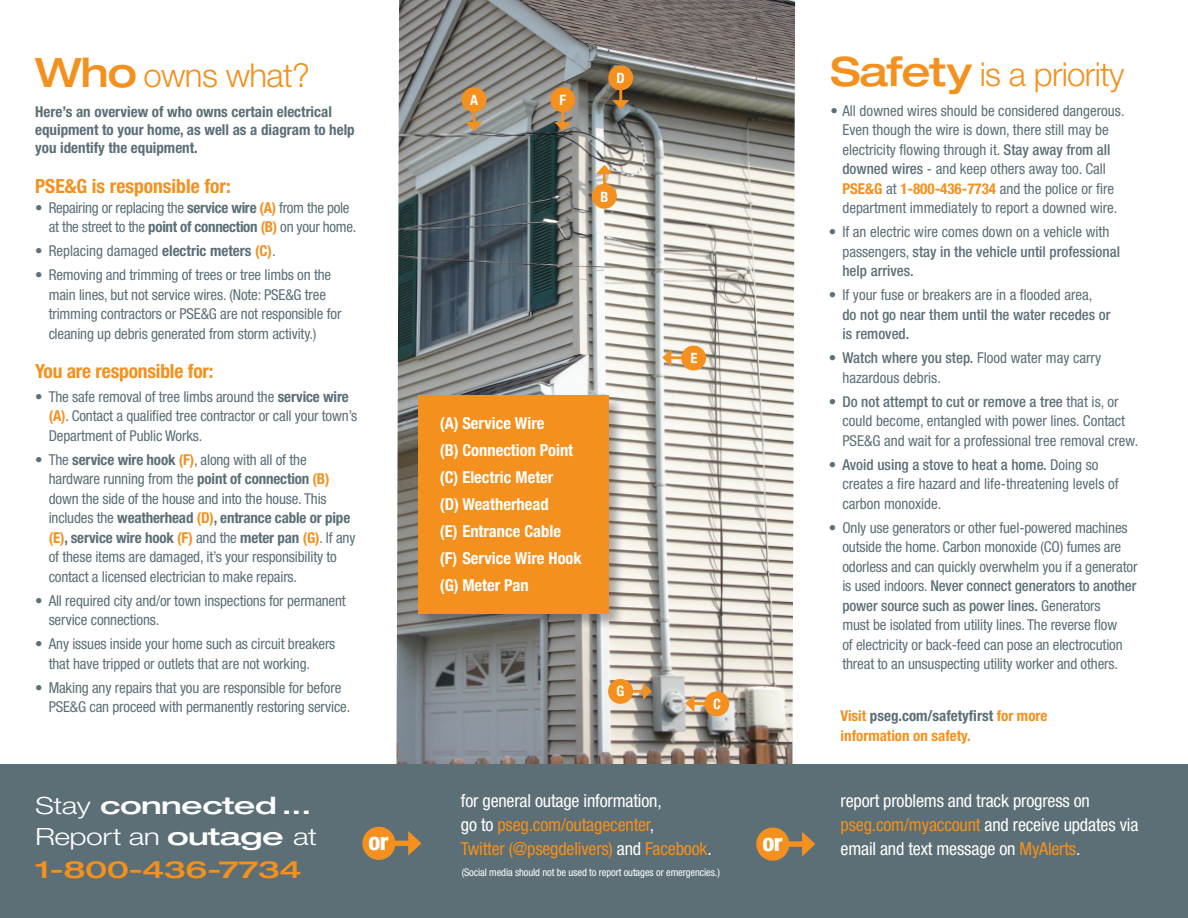
<style>
.page{position:relative;width:1188px;height:918px;background:#fff}
.page>*{position:absolute;margin:0;border:0;box-sizing:border-box;transform-origin:0 0}
.t1{font:300 33px "Helvetica Neue";letter-spacing:-.02em;color:#f4901d}
.t2{font:800 condensed 24px "Helvetica Neue";color:#fff}
.t3{font:500 expanded 23.7px/32.2px "Helvetica Neue";letter-spacing:-.02em;color:#fff;scale:1.26 1}
.t4{font:700 condensed 19.5px "Helvetica Neue";letter-spacing:-.01em;color:#f4901d}
.t5{font:condensed 18px/24px "Helvetica Neue";letter-spacing:-.01em;color:#fff}
.t6{font:condensed 18px/24px "Helvetica Neue";letter-spacing:-.01em;color:#f4901d}
.t7{font:700 condensed 16.5px/27px "Helvetica Neue";color:#fff}
.t8{font:condensed 15px/19.5px "Helvetica Neue";letter-spacing:-.01em;color:#5c6f76}
.t9{font:700 condensed 15px/18px "Helvetica Neue";color:#5c6f76}
.t10{font:700 condensed 15px/19.5px "Helvetica Neue";color:#f4901d}
.t11{font:500 condensed 15px/19.5px "Helvetica Neue";color:#5c6f76}
.t12{font:700 condensed 14.25px "Helvetica Neue";color:#fff}
.t13{font:condensed 10.5px "Helvetica Neue";letter-spacing:-.01em;color:#fff}
.s1{font-weight:500;font-stretch:expanded;font-size:40.5px}
.s2{font-weight:700}
.s3{font-weight:700;color:#f4901d}
.s4{font-weight:500}
.s5{color:#5c6f76}
.s6{font-weight:300;font-stretch:normal}
.s7{color:#f4901d}
.s8{color:#fff}
</style>
<div class="page">
<img style="left:396px;top:0;width:399px;height:764px">
<div style="left:462px;top:87px;width:25px;height:25px;background:#f4901d;border-radius:50%"></div>
<hr style="left:473px;top:100px;width:3px;height:25px;background:#f4901d">
<svg style="left:466px;top:122px;width:17px;height:9px"></svg>
<div style="left:550px;top:87px;width:25px;height:25px;background:#f4901d;border-radius:50%"></div>
<hr style="left:561px;top:100px;width:3px;height:25px;background:#f4901d">
<svg style="left:554px;top:122px;width:17px;height:9px"></svg>
<div style="left:608px;top:65px;width:25px;height:25px;background:#f4901d;border-radius:50%"></div>
<hr style="left:619px;top:78px;width:3px;height:25px;background:#f4901d">
<svg style="left:612px;top:100px;width:17px;height:9px"></svg>
<div style="left:681px;top:345px;width:25px;height:26px;background:#f4901d;border-radius:50%"></div>
<hr style="left:669px;top:356px;width:24px;height:3px;background:#f4901d">
<svg style="left:662px;top:349px;width:9px;height:17px"></svg>
<div style="left:704px;top:691px;width:25px;height:25px;background:#f4901d;border-radius:50%"></div>
<hr style="left:692px;top:702px;width:25px;height:3px;background:#f4901d">
<svg style="left:685px;top:695px;width:10px;height:17px"></svg>
<div style="left:592px;top:184px;width:25px;height:25px;background:#f4901d;border-radius:50%"></div>
<hr style="left:603px;top:171px;width:3px;height:25px;background:#f4901d">
<svg style="left:596px;top:165px;width:17px;height:9px"></svg>
<div style="left:608px;top:679px;width:25px;height:25px;background:#f4901d;border-radius:50%"></div>
<hr style="left:621px;top:690px;width:24px;height:3px;background:#f4901d">
<svg style="left:643px;top:683px;width:9px;height:17px"></svg>
<div style="left:417px;top:395px;width:207px;height:234px;background:#231f20;opacity:.35"></div>
<div style="left:418px;top:396px;width:190px;height:218px;background:#f4901d"></div>
<div style="left:0;top:764px;width:1188px;height:154px;background:#5c6f76"></div>
<div style="left:362px;top:827px;width:34px;height:33px;background:#f4901d;border-radius:50%"></div>
<div style="left:756px;top:828px;width:33px;height:33px;background:#f4901d;border-radius:50%"></div>
<div style="left:365px;top:841px;width:48px;height:5px;background:#f4901d"></div>
<svg style="left:408px;top:831px;width:14px;height:25px"></svg>
<div style="left:757px;top:841px;width:50px;height:6px;background:#f4901d"></div>
<svg style="left:802px;top:832px;width:13px;height:25px"></svg>
<h1 class="t1" style="left:35px;top:55px;width:276px"><span class="s1">Who</span> owns what?</h1>
<p class="t9" style="left:35px;top:102px;width:321px">Here’s an overview of who owns certain electrical equipment to your home, as well as a diagram to help you identify the equipment.</p>
<h3 class="t4" style="left:35px;top:175px;width:197px">PSE&amp;G is responsible for:</h3>
<p class="t8" style="left:49px;top:198px;width:309px;text-indent:-13px">• Repairing or replacing the <span class="s2">service wire</span> <span class="s3">(A)</span> from the pole at the street to the <span class="s2">point of connection</span> <span class="s3">(B)</span> on your home.</p>
<p class="t8" style="left:35px;top:241px;width:242px">• Replacing damaged <span class="s2">electric meters</span> <span class="s3">(C)</span>.</p>
<p class="t8" style="left:49px;top:265px;width:294px;text-indent:-14px">• Removing and trimming of trees or tree limbs on the main lines, but not service wires. (Note: PSE&amp;G tree trimming contractors or PSE&amp;G are not responsible for cleaning up debris generated from storm activity.)</p>
<h3 class="t4" style="left:35px;top:359px;width:180px">You are responsible for:</h3>
<p class="t8" style="left:49px;top:387px;width:310px;text-indent:-14px">• The safe removal of tree limbs around the <span class="s2">service wire </span><span class="s3">(A)</span>. Contact a qualified tree contractor or call your town’s<br>Department of Public Works.</p>
<p class="t8" style="left:49px;top:450px;width:308px;text-indent:-13px">• The <span class="s2">service wire hook</span> <span class="s3">(F)</span>, along with all of the hardware running from the <span class="s2">point of connection</span> <span class="s3">(B) </span>down the side of the house and into the house. This includes the <span class="s2">weatherhead</span> <span class="s3">(D)</span><span class="s2">, entrance cable or pipe </span><span class="s3">(E)</span><span class="s2">, service wire hook</span> <span class="s3">(F)</span> and the <span class="s2">meter pan</span> <span class="s3">(G)</span>. If any of these items are damaged, it’s your responsibility to contact a licensed electrician to make repairs.</p>
<p class="t8" style="left:49px;top:591px;width:299px;text-indent:-14px">• All required city and/or town inspections for permanent service connections.</p>
<p class="t8" style="left:49px;top:634px;width:288px;text-indent:-14px">• Any issues inside your home such as circuit breakers that have tripped or outlets that are not working.</p>
<p class="t8" style="left:49px;top:678px;width:303px;text-indent:-14px">• Making any repairs that you are responsible for before<br>PSE&amp;G can proceed with permanently restoring service.</p>
<p class="t12" style="left:470px;top:91px;width:9px">A</p>
<p class="t12" style="left:560px;top:91px;width:8px">F</p>
<p class="t12" style="left:617px;top:69px;width:10px">D</p>
<p class="t12" style="left:600px;top:188px;width:9px">B</p>
<p class="t7" style="left:440px;top:409px;width:143px">(A) Service Wire<br>(B) Connection Point (C) Electric Meter<br>(D) Weatherhead<br>(E) Entrance Cable (F) Service Wire Hook (G) Meter Pan</p>
<p class="t12" style="left:617px;top:682px;width:9px">G</p>
<h1 class="t1" style="left:830px;top:54px;width:296px"><span class="s1">Safety</span> is a priority</h1>
<p class="t8" style="left:830px;top:100px;width:296px;text-align:center">• All downed wires should be considered dangerous.<br>Even though the wire is down, there still may be electricity flowing through it. <span class="s4">Stay away from all downed wires</span> - and keep others away too. Call <span class="s3">PSE&amp;G</span> at <span class="s3">1-800-436-7734</span> and the police or fire department immediately to report a downed wire.</p>
<p class="t8" style="left:842px;top:222px;width:279px;text-indent:-14px">• If an electric wire comes down on a vehicle with passengers, <span class="s4">stay in the vehicle until professional help arrives.</span></p>
<p class="t8" style="left:829px;top:285px;width:265px">• If your fuse or breakers are in a flooded area,</p>
<p class="t11" style="left:842px;top:304px;width:270px">do not go near them until the water recedes or is removed.</p>
<p class="t8" style="left:842px;top:348px;width:260px;text-indent:-14px"><span class="s4">• Watch where you step.</span> Flood water may carry hazardous debris.</p>
<p class="t8" style="left:842px;top:391px;width:297px;text-indent:-14px">• <span class="s4">Do not attempt to cut or remove a tree</span> that is, or could become, entangled with power lines. Contact<br>PSE&amp;G and wait for a professional tree removal crew.</p>
<p class="t8" style="left:842px;top:454px;width:278px;text-indent:-14px"><span class="s4">• Avoid using a stove to heat a home.</span> Doing so creates a fire hazard and life-threatening levels of carbon monoxide.</p>
<p class="t8" style="left:842px;top:517px;width:297px;text-indent:-14px">• Only use generators or other fuel-powered machines outside the home. Carbon monoxide (CO) fumes are odorless and can quickly overwhelm you if a generator is used indoors. <span class="s4">Never connect generators to another power source such as power lines.</span> Generators<br>must be isolated from utility lines. The reverse flow<br>of electricity or back-feed can pose an electrocution threat to an unsuspecting utility worker and others.</p>
<p class="t10" style="left:841px;top:706px;width:208px">Visit <span class="s5">pseg.com/safetyfirst</span> for more information on safety.</p>
<h3 class="t3" style="left:35px;top:788px;width:225px"><span class="s6">Stay</span> connected ...<br><span class="s6">Report an</span> outage <span class="s6">at<br></span><span class="s7">1-800-436-7734</span></h3>
<p class="t6" style="left:461px;top:789px;width:252px"><span class="s8">for general outage information,<br>go to</span> pseg.com/outagecenter<span class="s8">,<br></span>Twitter (@psegdelivers) <span class="s8">and</span> Facebook<span class="s8">.</span></p>
<p class="t5" style="left:841px;top:789px;width:299px">report problems and track progress on <span class="s7">pseg.com/myaccount</span> and receive updates via email and text message on <span class="s7">MyAlerts</span>.</p>
<p class="t13" style="left:462px;top:866px;width:260px">(Social media should not be used to report outages or emergencies.)</p>
<h2 class="t2" style="left:369px;top:827px;width:22px">or</h2>
<h2 class="t2" style="left:762px;top:828px;width:22px">or</h2>
</div>
